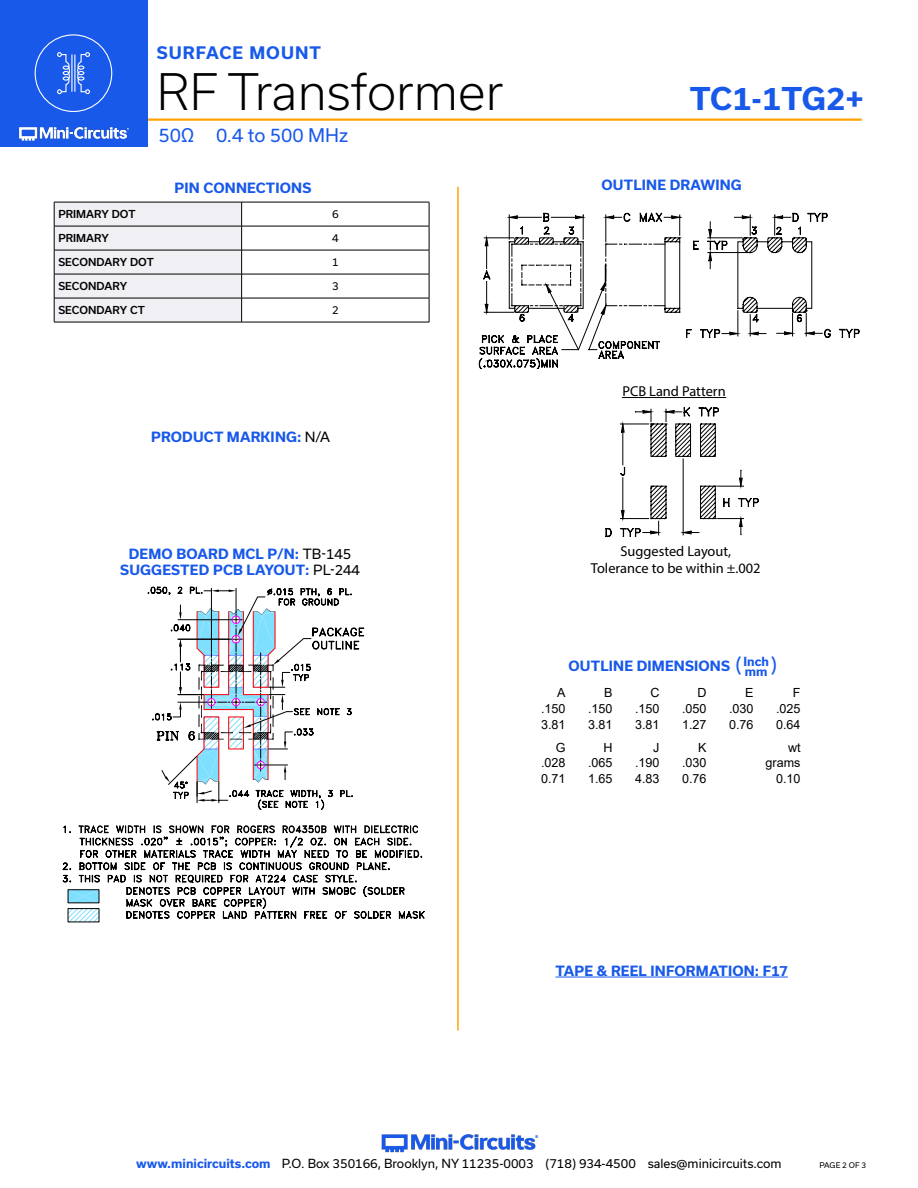
<style>
.page{position:relative;width:918px;height:1188px;background:#fff}
.page>*{position:absolute;margin:0;border:0;box-sizing:border-box;transform-origin:0 0}
.t1{font:300 48px "Usual";color:#000}
.t2{font:700 30px "Usual";color:#1859ea}
.Blue_Headers{font:19.5px "Usual";color:#1859ea}
.t3{font:18px "Usual";color:#1859ea}
.t4{font:700 16.5px "Usual";letter-spacing:.065em;color:#1859ea}
.t5{font:14.4px/17.2px "Myriad Pro";color:#000;text-align:center}
.Blue_Headers-2{font:700 13.5px "Usual";letter-spacing:.015em;color:#1859ea}
.t6{font:12.6px "Arial";color:#000}
.t7{font:12px "Usual";color:#000}
.Blue_Headers-3{font:700 12px "Usual";color:#1859ea}
.Table_Header_Left_Justified{font:500 10.5px "Usual";color:#000}
.Table_Body_Center{font:10.5px "Usual";color:#000}
.t8{font:7.5px "Usual";color:#000}
.s1{font-weight:400;color:#000}
.s2{font-weight:700;color:#1859ea}
</style>
<div class="page">
<hr style="left:917px;top:0;width:1px;height:147px;background:#1859ea">
<hr style="left:129px;top:118px;width:733px;height:3px;background:#ffa300">
<div style="left:0;top:0;width:147px;height:147px;background:#1859ea"></div>
<img style="left:19px;top:126px;width:110px;height:15px">
<div style="left:35px;top:34px;width:77px;height:78px;border:1px solid #fff;border-radius:50%"></div>
<svg style="left:57px;top:52px;width:13px;height:42px"></svg>
<svg style="left:77px;top:52px;width:13px;height:42px"></svg>
<hr style="left:71px;top:55px;width:1px;height:37px;background:#fff">
<hr style="left:74px;top:55px;width:1px;height:37px;background:#fff">
<img style="left:381px;top:1134px;width:158px;height:19px">
<svg style="left:54px;top:202px;width:188px;height:120px"></svg>
<hr style="left:54px;top:298px;width:188px;height:1px;background:#000">
<hr style="left:54px;top:322px;width:188px;height:1px;background:#000">
<hr style="left:242px;top:202px;width:187px;height:1px;background:#000">
<hr style="left:242px;top:226px;width:187px;height:1px;background:#000">
<hr style="left:242px;top:250px;width:187px;height:1px;background:#000">
<hr style="left:242px;top:274px;width:187px;height:1px;background:#000">
<hr style="left:242px;top:298px;width:187px;height:1px;background:#000">
<svg style="left:429px;top:202px;width:1px;height:120px"></svg>
<hr style="left:242px;top:322px;width:187px;height:1px;background:#000">
<hr style="left:457px;top:187px;width:2px;height:843px;background:#ffa300">
<hr style="left:556px;top:977px;width:232px;height:1px;background:#1859ea">
<svg style="left:67px;top:825px;width:358px;height:98px"></svg>
<svg style="left:126px;top:627px;width:279px;height:282px"></svg>
<svg style="left:62px;top:639px;width:295px;height:244px"></svg>
<svg style="left:147px;top:586px;width:206px;height:224px"></svg>
<svg style="left:479px;top:213px;width:381px;height:156px"></svg>
<svg style="left:605px;top:397px;width:154px;height:140px"></svg>
<hr style="left:622px;top:397px;width:104px;height:1px;background:#000">
<p class="t4" style="left:157px;top:43px;width:166px">SURFACE MOUNT</p>
<h1 class="t1" style="left:157px;top:64px;width:348px">RF Transformer</h1>
<h3 class="t3" style="left:158px;top:125px;width:191px">50Ω 0.4 to 500 MHz</h3>
<p class="Blue_Headers-2" style="left:175px;top:180px;width:138px">PIN CONNECTIONS</p>
<p class="Table_Header_Left_Justified" style="left:58px;top:208px;width:79px">PRIMARY DOT</p>
<p class="Table_Body_Center" style="left:332px;top:208px;width:8px">6</p>
<p class="Table_Header_Left_Justified" style="left:58px;top:232px;width:52px">PRIMARY</p>
<p class="Table_Body_Center" style="left:332px;top:232px;width:8px">4</p>
<p class="Table_Header_Left_Justified" style="left:58px;top:256px;width:97px">SECONDARY DOT</p>
<p class="Table_Body_Center" style="left:332px;top:256px;width:8px">1</p>
<p class="Table_Header_Left_Justified" style="left:58px;top:280px;width:70px">SECONDARY</p>
<p class="Table_Body_Center" style="left:332px;top:280px;width:8px">3</p>
<p class="Table_Header_Left_Justified" style="left:58px;top:304px;width:88px">SECONDARY CT</p>
<p class="Table_Body_Center" style="left:332px;top:304px;width:8px">2</p>
<p class="Blue_Headers-2" style="left:151px;top:429px;width:180px">PRODUCT MARKING: <span class="s1">N/A</span></p>
<h2 class="t2" style="left:690px;top:81px;width:176px">TC1-1TG2+</h2>
<p class="Blue_Headers-2" style="left:602px;top:177px;width:142px">OUTLINE DRAWING</p>
<p class="t5" style="left:622px;top:382px;width:105px">PCB Land Pattern</p>
<p class="Blue_Headers-2" style="left:129px;top:546px;width:224px">DEMO BOARD MCL P/N: <span class="s1">TB-145</span></p>
<p class="Blue_Headers-2" style="left:120px;top:562px;width:241px">SUGGESTED PCB LAYOUT: <span class="s1">PL-244</span></p>
<p class="t5" style="left:591px;top:542px;width:171px">Suggested Layout,<br>Tolerance to be within ±.002</p>
<p class="Blue_Headers-2" style="left:569px;top:658px;width:163px">OUTLINE DIMENSIONS</p>
<p class="Blue_Headers" style="left:735px;top:654px;width:8px">(</p>
<p class="Blue_Headers-3" style="left:744px;top:655px;width:27px">Inch</p>
<p class="Blue_Headers" style="left:770px;top:654px;width:8px">)</p>
<p class="Blue_Headers-3" style="left:745px;top:665px;width:24px">mm</p>
<p class="t6" style="left:557px;top:684px;width:10px">A</p>
<p class="t6" style="left:604px;top:684px;width:10px">B</p>
<p class="t6" style="left:651px;top:684px;width:11px">C</p>
<p class="t6" style="left:698px;top:684px;width:11px">D</p>
<p class="t6" style="left:745px;top:684px;width:10px">E</p>
<p class="t6" style="left:793px;top:684px;width:9px">F</p>
<p class="t6" style="left:541px;top:700px;width:26px">.150</p>
<p class="t6" style="left:588px;top:700px;width:26px">.150</p>
<p class="t6" style="left:635px;top:700px;width:26px">.150</p>
<p class="t6" style="left:682px;top:700px;width:26px">.050</p>
<p class="t6" style="left:729px;top:700px;width:26px">.030</p>
<p class="t6" style="left:776px;top:700px;width:26px">.025</p>
<p class="t6" style="left:541px;top:715px;width:26px">3.81</p>
<p class="t6" style="left:588px;top:715px;width:26px">3.81</p>
<p class="t6" style="left:635px;top:715px;width:26px">3.81</p>
<p class="t6" style="left:682px;top:715px;width:26px">1.27</p>
<p class="t6" style="left:729px;top:715px;width:26px">0.76</p>
<p class="t6" style="left:776px;top:715px;width:26px">0.64</p>
<p class="t6" style="left:556px;top:738px;width:11px">G</p>
<p class="t6" style="left:604px;top:738px;width:11px">H</p>
<p class="t6" style="left:653px;top:738px;width:8px">J</p>
<p class="t6" style="left:698px;top:738px;width:10px">K</p>
<p class="t6" style="left:788px;top:738px;width:14px">wt</p>
<p class="t6" style="left:541px;top:754px;width:26px">.028</p>
<p class="t6" style="left:588px;top:754px;width:26px">.065</p>
<p class="t6" style="left:635px;top:754px;width:26px">.190</p>
<p class="t6" style="left:682px;top:754px;width:26px">.030</p>
<p class="t6" style="left:766px;top:754px;width:36px">grams</p>
<p class="t6" style="left:541px;top:770px;width:26px">0.71</p>
<p class="t6" style="left:588px;top:770px;width:26px">1.65</p>
<p class="t6" style="left:635px;top:770px;width:26px">4.83</p>
<p class="t6" style="left:682px;top:770px;width:26px">0.76</p>
<p class="t6" style="left:776px;top:770px;width:26px">0.10</p>
<p class="Blue_Headers-2" style="left:556px;top:963px;width:234px">TAPE &amp; REEL INFORMATION: F17</p>
<p class="t7" style="left:136px;top:1157px;width:647px"><span class="s2">www.minicircuits.com</span> P.O. Box 350166, Brooklyn, NY 11235-0003 (718) 934-4500 sales@minicircuits.com</p>
<p class="t8" style="left:819px;top:1161px;width:48px">PAGE 2 OF 3</p>
</div>
